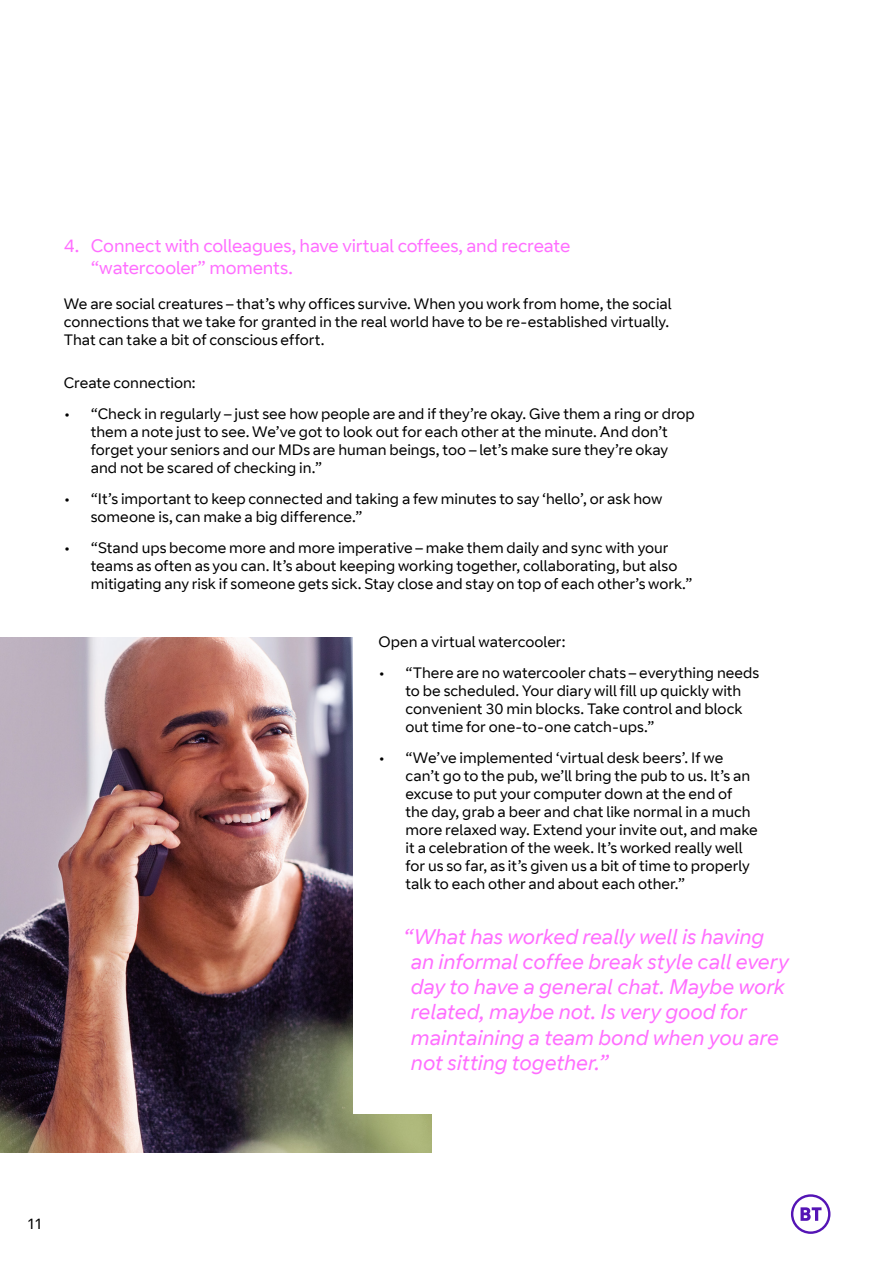
<style>
.page{position:relative;width:893px;height:1263px;background:#fff}
.page>*{position:absolute;margin:0;border:0;box-sizing:border-box;transform-origin:0 0}
.t1{font:italic 21px/25.2px "BT Curve";letter-spacing:-.005em;color:#ff6eff}
.t2{font:18px/21.6px "BT Curve";letter-spacing:-.01em;color:#ff6eff}
.t3{font:15px/18px "BT Curve";color:#000}
</style>
<div class="page">
<svg style="left:791px;top:1194px;width:39px;height:40px"></svg>
<img style="left:0;top:638px;width:432px;height:514px">
<div style="left:353px;top:606px;width:442px;height:508px;background:#fff"></div>
<p class="t2" style="left:91px;top:236px;width:481px;text-indent:-27px">4. Connect with colleagues, have virtual coffees, and recreate “watercooler” moments.</p>
<p class="t3" style="left:64px;top:295px;width:610px">We are social creatures – that’s why offices survive. When you work from home, the social connections that we take for granted in the real world have to be re-established virtually.<br>That can take a bit of conscious effort.</p>
<p class="t3" style="left:64px;top:375px;width:133px">Create connection:</p>
<p class="t3" style="left:91px;top:405px;width:606px;text-indent:-27px">• “Check in regularly – just see how people are and if they’re okay. Give them a ring or drop them a note just to see. We’ve got to look out for each other at the minute. And don’t forget your seniors and our MDs are human beings, too – let’s make sure they’re okay and not be scared of checking in.”</p>
<p class="t3" style="left:91px;top:490px;width:573px;text-indent:-27px">• “It’s important to keep connected and taking a few minutes to say ‘hello’, or ask how someone is, can make a big difference.”</p>
<p class="t3" style="left:91px;top:539px;width:603px;text-indent:-27px">• “Stand ups become more and more imperative – make them daily and sync with your teams as often as you can. It’s about keeping working together, collaborating, but also mitigating any risk if someone gets sick. Stay close and stay on top of each other’s work.”</p>
<p class="t3" style="left:378px;top:633px;width:189px">Open a virtual watercooler:</p>
<p class="t3" style="left:405px;top:664px;width:355px;text-indent:-27px">• “There are no watercooler chats – everything needs to be scheduled. Your diary will fill up quickly with convenient 30 min blocks. Take control and block out time for one-to-one catch-ups.”</p>
<p class="t3" style="left:405px;top:749px;width:354px;text-indent:-27px">• “We’ve implemented ‘virtual desk beers’. If we can’t go to the pub, we’ll bring the pub to us. It’s an excuse to put your computer down at the end of the day, grab a beer and chat like normal in a much more relaxed way. Extend your invite out, and make it a celebration of the week. It’s worked really well for us so far, as it’s given us a bit of time to properly talk to each other and about each other.”</p>
<h1 class="t1" style="left:411px;top:924px;width:379px;text-indent:-8px">“What has worked really well is having an informal coffee break style call every day to have a general chat. Maybe work related, maybe not. Is very good for maintaining a team bond when you are not sitting together.”</h1>
<p class="t3" style="left:27px;top:1215px;width:18px">11</p>
</div>
